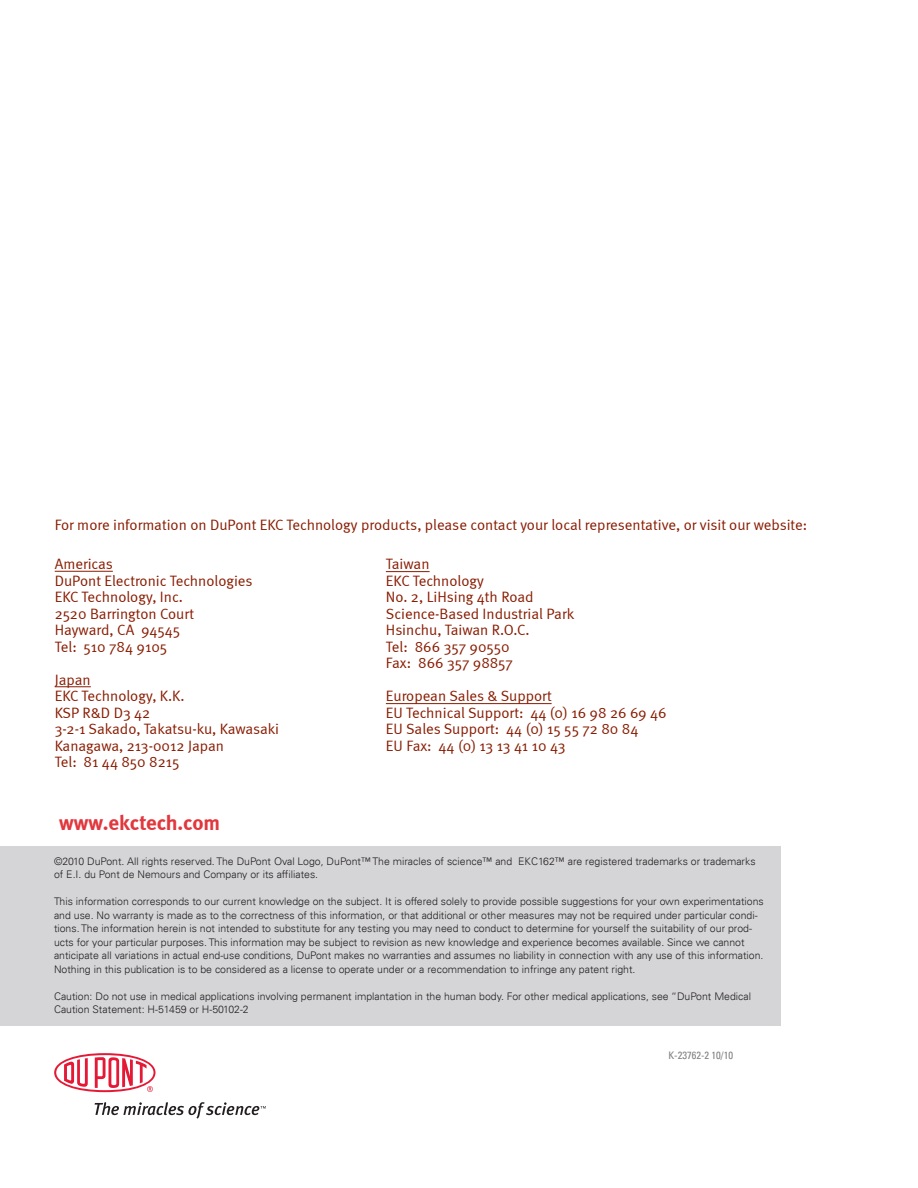
<style>
.page{position:relative;width:918px;height:1188px;background:#fff}
.page>*{position:absolute;margin:0;border:0;box-sizing:border-box;transform-origin:0 0}
.t1{font:700 21px "Meta";color:#e1373d}
.t2{font:15px "Meta Normal";color:#891c02}
.t3{font:300 10.5px/13.5px "Univers LT";color:#231f20}
.t4{font:condensed 10.5px "Univers LT";color:#808083}
</style>
<div class="page">
<div style="left:0;top:847px;width:780px;height:179px;background:#d5d5d7"></div>
<hr style="left:55px;top:571px;width:58px;height:1px;background:#891c02">
<hr style="left:55px;top:687px;width:36px;height:1px;background:#891c02">
<hr style="left:386px;top:571px;width:44px;height:1px;background:#891c02">
<hr style="left:386px;top:703px;width:166px;height:1px;background:#891c02">
<svg style="left:54px;top:1053px;width:102px;height:39px"></svg>
<svg style="left:95px;top:1102px;width:171px;height:17px"></svg>
<p class="t2" style="left:55px;top:517px;width:754px">For more information on DuPont EKC Technology products, please contact your local representative, or visit our website:</p>
<p class="t2" style="left:55px;top:555px;width:60px">Americas</p>
<p class="t2" style="left:55px;top:572px;width:199px">DuPont Electronic Technologies</p>
<p class="t2" style="left:55px;top:588px;width:130px">EKC Technology, Inc.</p>
<p class="t2" style="left:55px;top:605px;width:141px">2520 Barrington Court</p>
<p class="t2" style="left:55px;top:621px;width:127px">Hayward, CA 94545</p>
<p class="t2" style="left:55px;top:638px;width:114px">Tel: 510 784 9105</p>
<p class="t2" style="left:55px;top:671px;width:38px">Japan</p>
<p class="t2" style="left:55px;top:687px;width:131px">EKC Technology, K.K.</p>
<p class="t2" style="left:55px;top:704px;width:97px">KSP R&amp;D D3 42</p>
<p class="t2" style="left:55px;top:720px;width:226px">3-2-1 Sakado, Takatsu-ku, Kawasaki</p>
<p class="t2" style="left:55px;top:737px;width:171px">Kanagawa, 213-0012 Japan</p>
<p class="t2" style="left:55px;top:753px;width:126px">Tel: 81 44 850 8215</p>
<p class="t1" style="left:59px;top:810px;width:163px">www.ekctech.com</p>
<p class="t2" style="left:386px;top:556px;width:45px">Taiwan</p>
<p class="t2" style="left:386px;top:572px;width:100px">EKC Technology</p>
<p class="t2" style="left:386px;top:589px;width:149px">No. 2, LiHsing 4th Road</p>
<p class="t2" style="left:386px;top:605px;width:190px">Science-Based Industrial Park</p>
<p class="t2" style="left:386px;top:622px;width:145px">Hsinchu, Taiwan R.O.C.</p>
<p class="t2" style="left:386px;top:638px;width:125px">Tel: 866 357 90550</p>
<p class="t2" style="left:386px;top:655px;width:129px">Fax: 866 357 98857</p>
<p class="t2" style="left:386px;top:688px;width:167px">European Sales &amp; Support</p>
<p class="t2" style="left:386px;top:704px;width:282px">EU Technical Support: 44 (0) 16 98 26 69 46</p>
<p class="t2" style="left:386px;top:721px;width:254px">EU Sales Support: 44 (0) 15 55 72 80 84</p>
<p class="t2" style="left:386px;top:737px;width:181px">EU Fax: 44 (0) 13 13 41 10 43</p>
<p class="t3" style="left:54px;top:854px;width:703px">©2010 DuPont. All rights reserved. The DuPont Oval Logo, DuPont™ The miracles of science™ and EKC162™ are registered trademarks or trademarks of E.I. du Pont de Nemours and Company or its affiliates.</p>
<p class="t3" style="left:54px;top:895px;width:711px">This information corresponds to our current knowledge on the subject. It is offered solely to provide possible suggestions for your own experimentations and use. No warranty is made as to the correctness of this information, or that additional or other measures may not be required under particular condi&shy;tions. The information herein is not intended to substitute for any testing you may need to conduct to determine for yourself the suitability of our prod&shy;ucts for your particular purposes. This information may be subject to revision as new knowledge and experience becomes available. Since we cannot anticipate all variations in actual end-use conditions, DuPont makes no warranties and assumes no liability in connection with any use of this information.<br>Nothing in this publication is to be considered as a license to operate under or a recommendation to infringe any patent right.</p>
<p class="t3" style="left:54px;top:989px;width:699px">Caution: Do not use in medical applications involving permanent implantation in the human body. For other medical applications, see “DuPont Medical<br>Caution Statement: H-51459 or H-50102-2</p>
<p class="t4" style="left:668px;top:1049px;width:66px">K-23762-2 10/10</p>
</div>
